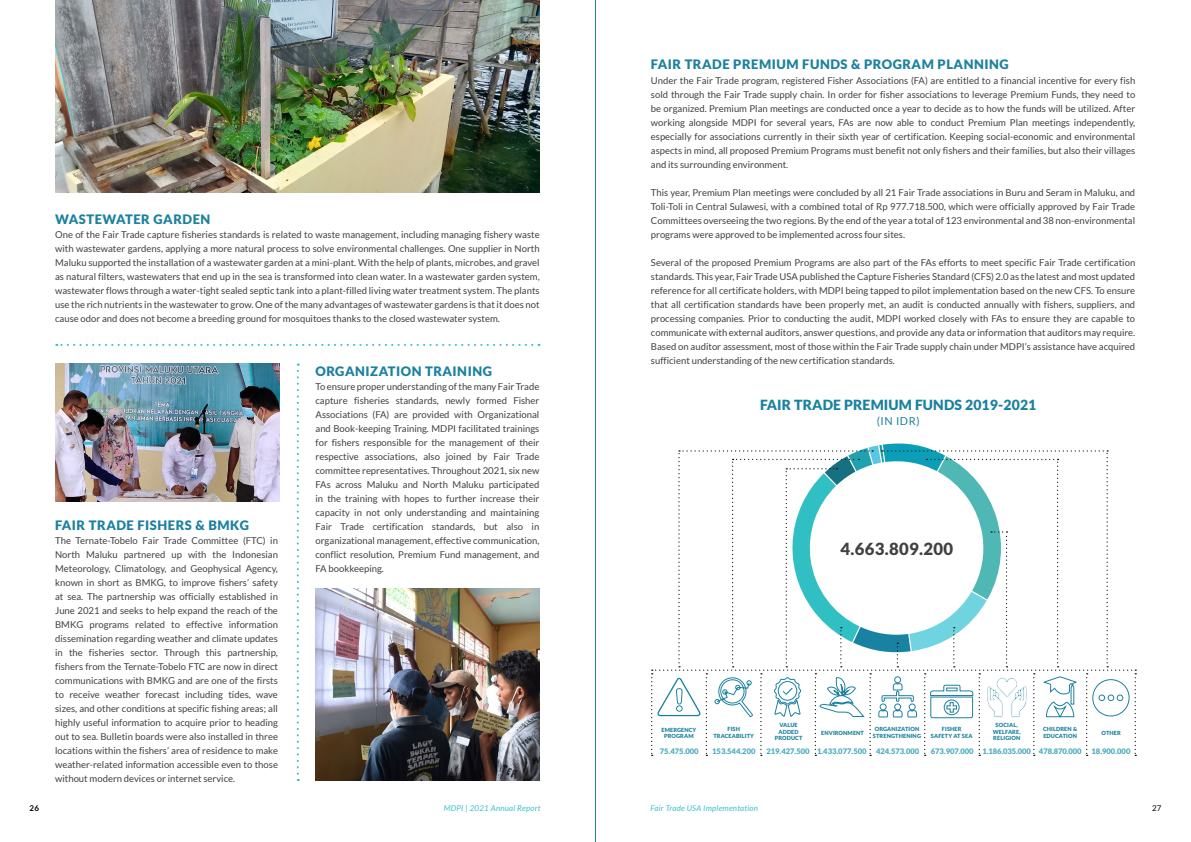
<style>
.page{position:relative;width:1191px;height:842px;background:#fff}
.page>*{position:absolute;margin:0;border:0;box-sizing:border-box;transform-origin:0 0}
.t1{font:900 16.7px "Lato";letter-spacing:.02em;color:#414042}
.t2{font:900 14px "Lato";letter-spacing:.01em;color:#1882a0}
.t3{font:900 13px "Lato";letter-spacing:.04em;color:#1c819f}
.t4{font:11px "Lato";color:#1882a0}
.t5{font:9.5px/14px "Lato";color:#414042;text-align:justify}
.t6{font:italic 8px "Lato";letter-spacing:.025em;color:#3bc1ca}
.t7{font:700 8px "Lato";color:#000101}
.t8{font:8px "Lato";color:#000101}
.t9{font:900 7.6px "Lato";color:#4aabbf}
.t10{font:900 5.6px/6.3px "Lato";letter-spacing:.02em;color:#1c819f;text-align:center}
</style>
<div class="page">
<hr style="left:595px;top:0;width:1px;height:842px;background:#1c819f">
<img style="left:55px;top:0;width:484px;height:193px">
<img style="left:316px;top:588px;width:223px;height:193px">
<svg style="left:297px;top:364px;width:2px;height:417px"></svg>
<svg style="left:56px;top:344px;width:476px;height:2px"></svg>
<img style="left:55px;top:364px;width:224px;height:137px">
<svg style="left:651px;top:443px;width:485px;height:313px"></svg>
<h3 class="t3" style="left:55px;top:211px;width:157px">WASTEWATER GARDEN</h3>
<p class="t5" style="left:55px;top:227px;width:486px">One of the Fair Trade capture fisheries standards is related to waste management, including managing fishery waste with wastewater gardens, applying a more natural process to solve environmental challenges. One supplier in North Maluku supported the installation of a wastewater garden at a mini-plant. With the help of plants, microbes, and gravel as natural filters, wastewaters that end up in the sea is transformed into clean water. In a wastewater garden system, wastewater flows through a water-tight sealed septic tank into a plant-filled living water treatment system. The plants use the rich nutrients in the wastewater to grow. One of the many advantages of wastewater gardens is that it does not cause odor and does not become a breeding ground for mosquitoes thanks to the closed wastewater system.</p>
<h3 class="t3" style="left:55px;top:518px;width:195px">FAIR TRADE FISHERS &amp; BMKG</h3>
<p class="t5" style="left:55px;top:534px;width:224px">The Ternate-Tobelo Fair Trade Committee (FTC) in North Maluku partnered up with the Indonesian Meteorology, Climatology, and Geophysical Agency, known in short as BMKG, to improve fishers’ safety at sea. The partnership was officially established in June 2021 and seeks to help expand the reach of the BMKG programs related to effective information dissemination regarding weather and climate updates in the fisheries sector. Through this partnership, fishers from the Ternate-Tobelo FTC are now in direct communications with BMKG and are one of the firsts to receive weather forecast including tides, wave sizes, and other conditions at specific fishing areas; all highly useful information to acquire prior to heading out to sea. Bulletin boards were also installed in three locations within the fishers’ area of residence to make weather-related information accessible even to those without modern devices or internet service.</p>
<h3 class="t3" style="left:315px;top:364px;width:178px">ORGANIZATION TRAINING</h3>
<p class="t5" style="left:315px;top:380px;width:225px">To ensure proper understanding of the many Fair Trade capture fisheries standards, newly formed Fisher Associations (FA) are provided with Organizational and Book-keeping Training. MDPI facilitated trainings for fishers responsible for the management of their respective associations, also joined by Fair Trade committee representatives. Throughout 2021, six new FAs across Maluku and North Maluku participated in the training with hopes to further increase their capacity in not only understanding and maintaining Fair Trade certification standards, but also in organizational management, effective communication, conflict resolution, Premium Fund management, and FA bookkeeping.</p>
<h3 class="t3" style="left:651px;top:57px;width:359px">FAIR TRADE PREMIUM FUNDS &amp; PROGRAM PLANNING</h3>
<p class="t5" style="left:651px;top:74px;width:486px">Under the Fair Trade program, registered Fisher Associations (FA) are entitled to a financial incentive for every fish sold through the Fair Trade supply chain. In order for fisher associations to leverage Premium Funds, they need to be organized. Premium Plan meetings are conducted once a year to decide as to how the funds will be utilized. After working alongside MDPI for several years, FAs are now able to conduct Premium Plan meetings independently, especially for associations currently in their sixth year of certification. Keeping social-economic and environmental aspects in mind, all proposed Premium Programs must benefit not only fishers and their families, but also their villages and its surrounding environment.</p>
<p class="t5" style="left:651px;top:186px;width:486px">This year, Premium Plan meetings were concluded by all 21 Fair Trade associations in Buru and Seram in Maluku, and Toli-Toli in Central Sulawesi, with a combined total of Rp 977.718.500, which were officially approved by Fair Trade Committees overseeing the two regions. By the end of the year a total of 123 environmental and 38 non-environmental programs were approved to be implemented across four sites.</p>
<p class="t5" style="left:651px;top:256px;width:486px">Several of the proposed Premium Programs are also part of the FAs efforts to meet specific Fair Trade certification standards. This year, Fair Trade USA published the Capture Fisheries Standard (CFS) 2.0 as the latest and most updated reference for all certificate holders, with MDPI being tapped to pilot implementation based on the new CFS. To ensure that all certification standards have been properly met, an audit is conducted annually with fishers, suppliers, and processing companies. Prior to conducting the audit, MDPI worked closely with FAs to ensure they are capable to communicate with external auditors, answer questions, and provide any data or information that auditors may require.<br>Based on auditor assessment, most of those within the Fair Trade supply chain under MDPI’s assistance have acquired sufficient understanding of the new certification standards.</p>
<h2 class="t2" style="left:760px;top:396px;width:278px">FAIR TRADE PREMIUM FUNDS 2019-2021</h2>
<p class="t4" style="left:876px;top:415px;width:45px">(IN IDR)</p>
<h1 class="t1" style="left:840px;top:539px;width:114px">4.663.809.200</h1>
<p class="t10" style="left:661px;top:726px;width:37px">EMERGENCY<br>PROGRAM</p>
<p class="t9" style="left:660px;top:747px;width:40px">75.475.000</p>
<p class="t10" style="left:713px;top:726px;width:42px">FISH<br>TRACEABILITY</p>
<p class="t9" style="left:712px;top:747px;width:45px">153.544.200</p>
<p class="t10" style="left:774px;top:722px;width:29px">VALUE<br>ADDED<br>PRODUCT</p>
<p class="t9" style="left:766px;top:747px;width:45px">219.427.500</p>
<p class="t10" style="left:821px;top:729px;width:44px">ENVIRONMENT</p>
<p class="t10" style="left:873px;top:726px;width:49px">ORGANIZATION<br>STRENGTHENING</p>
<p class="t9" style="left:817px;top:747px;width:51px">1.433.077.500</p>
<p class="t9" style="left:876px;top:747px;width:45px">424.573.000</p>
<p class="t10" style="left:931px;top:726px;width:43px">FISHER<br>SAFETY AT SEA</p>
<p class="t9" style="left:931px;top:747px;width:44px">673.907.000</p>
<p class="t10" style="left:992px;top:722px;width:29px">SOCIAL,<br>WELFARE,<br>RELIGION</p>
<p class="t9" style="left:982px;top:747px;width:50px">1.186.035.000</p>
<p class="t10" style="left:1043px;top:726px;width:36px;text-align:left">CHILDREN &amp;<br>EDUCATION</p>
<p class="t9" style="left:1039px;top:747px;width:44px">478.870.000</p>
<p class="t10" style="left:1101px;top:729px;width:21px">OTHER</p>
<p class="t9" style="left:1091px;top:747px;width:40px">18.900.000</p>
<p class="t7" style="left:30px;top:803px;width:11px">26</p>
<p class="t6" style="left:444px;top:803px;width:98px">MDPI | 2021 Annual Report</p>
<p class="t6" style="left:650px;top:803px;width:109px">Fair Trade USA Implementation</p>
<p class="t8" style="left:1152px;top:803px;width:11px">27</p>
</div>
